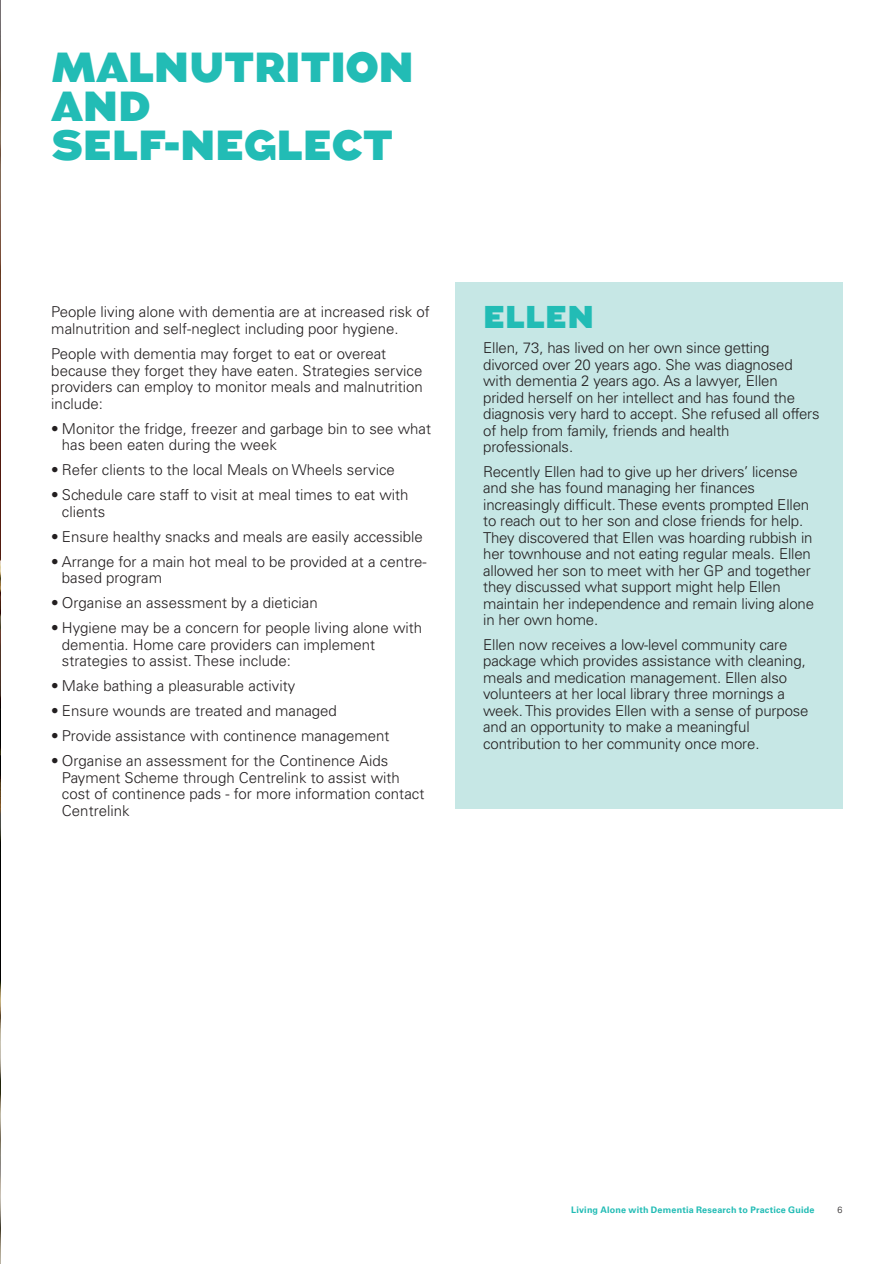
<style>
.page{position:relative;width:894px;height:1264px;background:#fff}
.page>*{position:absolute;margin:0;border:0;box-sizing:border-box;transform-origin:0 0}
.t1{font:900 42px/39px "Augustus";letter-spacing:-.01em;color:#22bcb5}
.t2{font:900 31.5px "Augustus";color:#22bcb5}
.t3{font:300 15px/16.5px "Univers";letter-spacing:-.01em;color:#231f20}
.t4{font:700 9px "Univers";letter-spacing:.02em;color:#22bcb5}
.t5{font:300 9px "Univers";color:#231f20}
</style>
<div class="page">
<div style="left:455px;top:282px;width:387px;height:526px;background:#c6e7e5"></div>
<img style="left:0;top:1px;width:1px;height:1261px">
<h1 class="t1" style="left:51px;top:48px;width:364px">MALNUTRITION<br>AND<br>SELF-NEGLECT</h1>
<p class="t3" style="left:51px;top:304px;width:380px">People living alone with dementia are at increased risk of malnutrition and self-neglect including poor hygiene.</p>
<p class="t3" style="left:51px;top:345px;width:373px">People with dementia may forget to eat or overeat because they forget they have eaten. Strategies service providers can employ to monitor meals and malnutrition include:</p>
<p class="t3" style="left:62px;top:420px;width:370px;text-indent:-11px">• Monitor the fridge, freezer and garbage bin to see what has been eaten during the week</p>
<p class="t3" style="left:51px;top:461px;width:345px">• Refer clients to the local Meals on Wheels service</p>
<p class="t3" style="left:62px;top:486px;width:348px;text-indent:-11px">• Schedule care staff to visit at meal times to eat with clients</p>
<p class="t3" style="left:51px;top:528px;width:373px">• Ensure healthy snacks and meals are easily accessible</p>
<p class="t3" style="left:62px;top:553px;width:366px;text-indent:-11px">• Arrange for a main hot meal to be provided at a centre&shy;based program</p>
<p class="t3" style="left:51px;top:594px;width:268px">• Organise an assessment by a dietician</p>
<p class="t3" style="left:62px;top:619px;width:362px;text-indent:-11px">• Hygiene may be a concern for people living alone with dementia. Home care providers can implement strategies to assist. These include:</p>
<p class="t3" style="left:51px;top:677px;width:246px">• Make bathing a pleasurable activity</p>
<p class="t3" style="left:51px;top:702px;width:287px">• Ensure wounds are treated and managed</p>
<p class="t3" style="left:51px;top:727px;width:339px">• Provide assistance with continence management</p>
<p class="t3" style="left:62px;top:752px;width:364px;text-indent:-11px">• Organise an assessment for the Continence Aids Payment Scheme through Centrelink to assist with cost of continence pads - for more information contact Centrelink</p>
<h2 class="t2" style="left:483px;top:299px;width:23px">ELLEN</h2>
<p class="t3" style="left:483px;top:340px;width:338px">Ellen, 73, has lived on her own since getting divorced over 20 years ago. She was diagnosed with dementia 2 years ago. As a lawyer, Ellen prided herself on her intellect and has found the diagnosis very hard to accept. She refused all offers of help from family, friends and health professionals.</p>
<p class="t3" style="left:483px;top:463px;width:332px">Recently Ellen had to give up her drivers’ license and she has found managing her finances increasingly difficult. These events prompted Ellen to reach out to her son and close friends for help.<br>They discovered that Ellen was hoarding rubbish in her townhouse and not eating regular meals. Ellen allowed her son to meet with her GP and together they discussed what support might help Ellen maintain her independence and remain living alone in her own home.</p>
<p class="t3" style="left:483px;top:636px;width:327px">Ellen now receives a low-level community care package which provides assistance with cleaning, meals and medication management. Ellen also volunteers at her local library three mornings a week. This provides Ellen with a sense of purpose and an opportunity to make a meaningful contribution to her community once more.</p>
<p class="t4" style="left:571px;top:1204px;width:245px">Living Alone with Dementia Research to Practice Guide</p>
<p class="t5" style="left:837px;top:1204px;width:7px">6</p>
</div>
